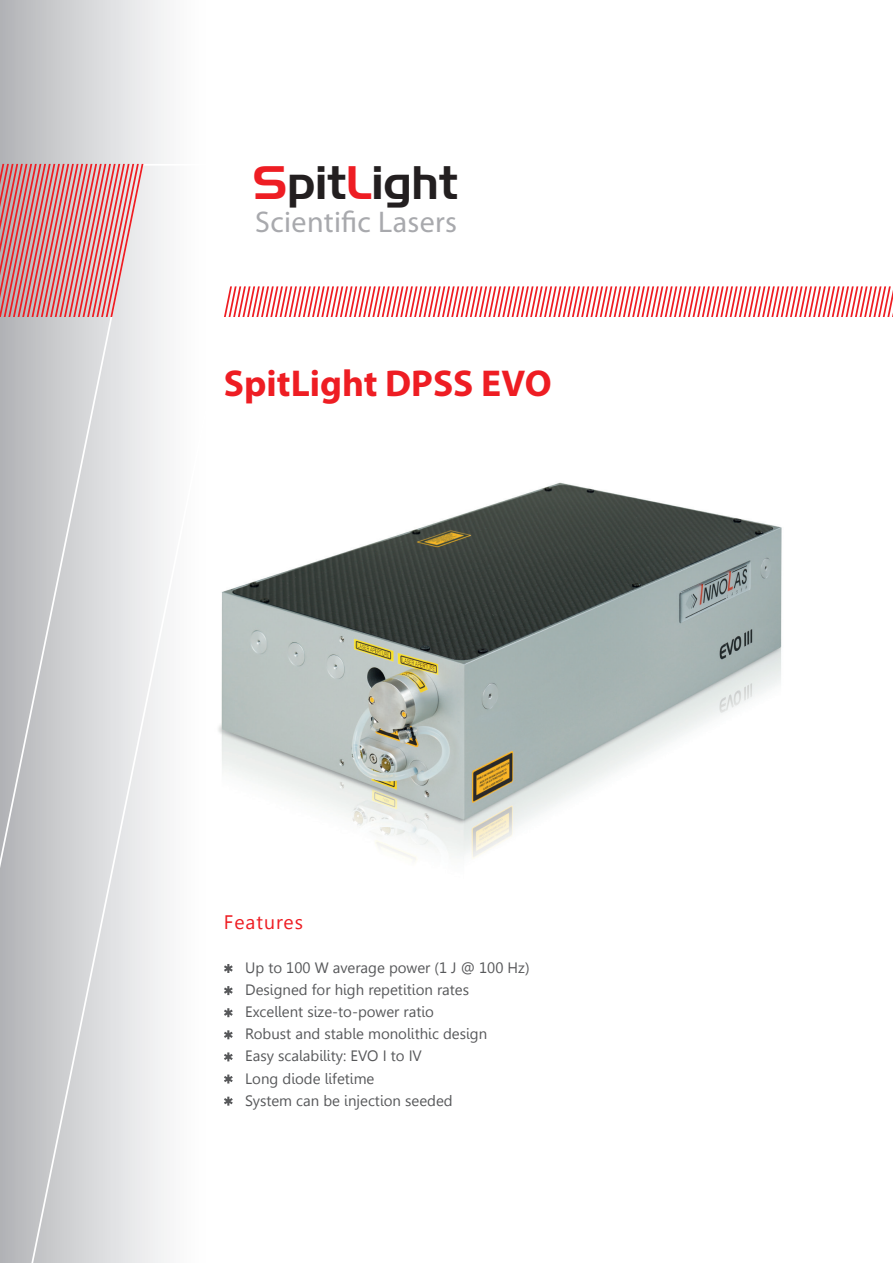
<style>
.page{position:relative;width:893px;height:1263px;background:#fff}
.page>*{position:absolute;margin:0;border:0;box-sizing:border-box;transform-origin:0 0}
.t1{font:45.6px "Handel Gothic BT";color:#231f20}
.t2{font:700 37.5px "Myriad Pro";color:#ee1d23}
.t3{font:30px "Myriad Pro";letter-spacing:.01em;color:#a8a9ad}
.t4{font:19.5px "Gisha";letter-spacing:.05em;color:#ee1d23}
.t5{font:15px/22px "Gisha";color:#57585a}
.s1{color:#ee1d23}
</style>
<div class="page">
<img style="left:258px;top:482px;width:524px;height:378px">
<div style="left:0;top:0;width:216px;height:1263px;background:linear-gradient(to right,#b4b6b9,#fff)"></div>
<svg style="left:0;top:163px;width:258px;height:1100px"></svg>
<svg style="left:224px;top:286px;width:669px;height:31px"></svg>
<svg style="left:0;top:164px;width:143px;height:153px;background:#db9296"></svg>
<svg style="left:224px;top:964px;width:9px;height:9px"></svg>
<svg style="left:224px;top:986px;width:9px;height:9px"></svg>
<svg style="left:224px;top:1008px;width:9px;height:9px"></svg>
<svg style="left:224px;top:1030px;width:9px;height:9px"></svg>
<svg style="left:224px;top:1052px;width:9px;height:9px"></svg>
<svg style="left:224px;top:1074px;width:9px;height:9px"></svg>
<svg style="left:224px;top:1097px;width:9px;height:9px"></svg>
<h1 class="t1" style="left:253px;top:155px;width:207px"><span class="s1">S</span>pit<span class="s1">L</span>ight</h1>
<h3 class="t3" style="left:255px;top:206px;width:204px">Scientific Lasers</h3>
<h2 class="t2" style="left:224px;top:362px;width:329px">SpitLight DPSS EVO</h2>
<h3 class="t4" style="left:224px;top:911px;width:81px">Features</h3>
<p class="t5" style="left:245px;top:957px;width:286px">Up to 100 W average power (1 J @ 100 Hz)<br>Designed for high repetition rates<br>Excellent size-to-power ratio<br>Robust and stable monolithic design<br>Easy scalability: EVO I to IV<br>Long diode lifetime<br>System can be injection seeded</p>
</div>
